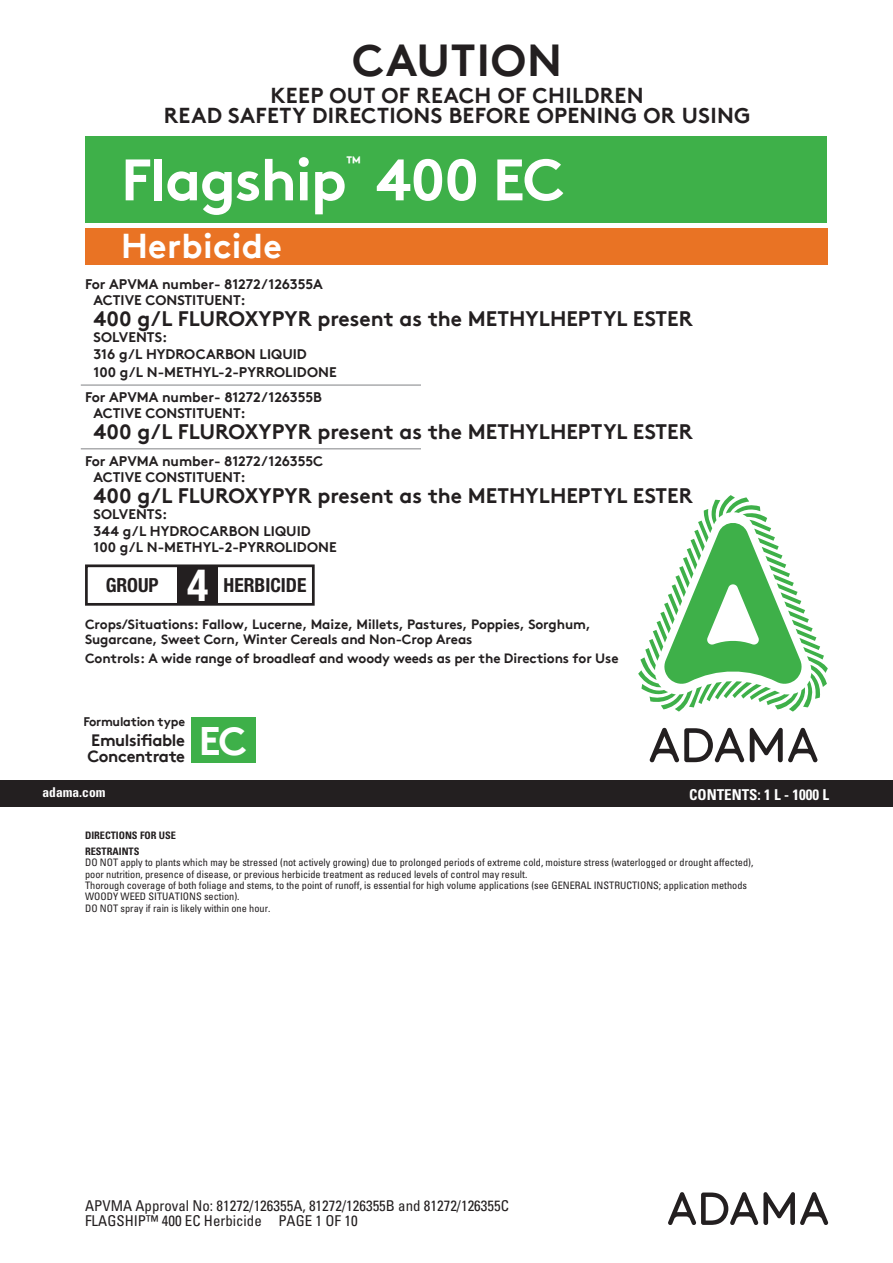
<style>
.page{position:relative;width:893px;height:1263px;background:#fff}
.page>*{position:absolute;margin:0;border:0;box-sizing:border-box;transform-origin:0 0}
.t1{font:700 58.35px "Brown TT";letter-spacing:-.02em;color:#fff}
.t2{font:700 44.85px "Brown TT";letter-spacing:.02em;color:#231f20}
.t3{font:700 condensed 44.25px "Helvetica Neue";color:#fff}
.t4{font:700 39.75px "Brown TT";color:#fff}
.t5{font:700 34.5px "Brown TT";letter-spacing:.01em;color:#fff}
.t6{font:700 21.6px/20.1px "Brown TT";letter-spacing:.015em;color:#231f20;text-align:center}
.t7{font:700 21px "Brown TT";color:#231f20}
.t8{font:700 condensed 19.5px "Helvetica Neue";color:#231f20}
.t9{font:700 18px "Brown TT";color:#fff}
.t10{font:700 16.5px/16.5px "Brown TT";letter-spacing:-.02em;color:#231f20}
.t11{font:700 condensed 15px "Univers";color:#fff}
.t12{font:condensed 14.85px/15.8px "Univers";color:#231f20}
.t13{font:700 13.95px/16.5px "Brown TT";color:#231f20}
.t14{font:700 13.5px/15px "Brown TT";letter-spacing:-.01em;color:#231f20}
.t15{font:700 condensed 13.5px "Univers";color:#fff}
.t16{font:700 12.45px "Brown TT";letter-spacing:-.02em;color:#231f20}
.t17{font:condensed 10.35px/11.4px "Univers";color:#231f20}
.t18{font:700 condensed 10.35px/16px "Univers";color:#231f20}
</style>
<div class="page">
<svg style="left:668px;top:1192px;width:160px;height:33px"></svg>
<div style="left:85px;top:136px;width:742px;height:86px;background:#3eb049"></div>
<div style="left:85px;top:228px;width:743px;height:36px;background:#e97324"></div>
<div style="left:0;top:780px;width:893px;height:26px;background:#231f20"></div>
<svg style="left:638px;top:495px;width:190px;height:217px"></svg>
<svg style="left:650px;top:728px;width:94px;height:34px"></svg>
<svg style="left:750px;top:728px;width:67px;height:34px"></svg>
<div style="left:177px;top:566px;width:41px;height:38px;background:#231f20"></div>
<div style="left:85px;top:564px;width:230px;height:42px;border:3px solid #231f20"></div>
<div style="left:191px;top:717px;width:65px;height:45px;background:#3eb049"></div>
<hr style="left:81px;top:385px;width:340px;height:1px;background:#808285">
<hr style="left:81px;top:448px;width:340px;height:1px;background:#808285">
<h2 class="t2" style="left:352px;top:33px;width:211px">CAUTION</h2>
<h3 class="t6" style="left:164px;top:85px;width:588px">KEEP OUT OF REACH OF CHILDREN<br>READ SAFETY DIRECTIONS BEFORE OPENING OR USING</h3>
<h1 class="t1" style="left:121px;top:144px;width:227px">Flagship</h1>
<h3 class="t9" style="left:346px;top:152px;width:17px">™</h3>
<h1 class="t1" style="left:376px;top:144px;width:190px">400 EC</h1>
<h3 class="t5" style="left:121px;top:224px;width:162px">Herbicide</h3>
<h3 class="t13" style="left:94px;top:275px;width:231px;text-indent:-8px">For APVMA number- 81272/126355A<br>ACTIVE CONSTITUENT:</h3>
<h3 class="t7" style="left:94px;top:306px;width:601px">400 g/L FLUROXYPYR present as the METHYLHEPTYL ESTER</h3>
<h3 class="t13" style="left:94px;top:329px;width:215px">SOLVENTS:<br>316 g/L HYDROCARBON LIQUID</h3>
<h3 class="t13" style="left:85px;top:359px;width:253px;line-height:25px;text-indent:8px">100 g/L N-METHYL-2-PYRROLIDONE<br>For APVMA number- 81272/126355B</h3>
<h3 class="t13" style="left:94px;top:405px;width:154px">ACTIVE CONSTITUENT:</h3>
<h3 class="t7" style="left:94px;top:419px;width:601px">400 g/L FLUROXYPYR present as the METHYLHEPTYL ESTER</h3>
<h3 class="t13" style="left:94px;top:452px;width:231px;text-indent:-8px">For APVMA number- 81272/126355C<br>ACTIVE CONSTITUENT:</h3>
<h3 class="t7" style="left:94px;top:483px;width:601px">400 g/L FLUROXYPYR present as the METHYLHEPTYL ESTER</h3>
<h3 class="t13" style="left:94px;top:506px;width:245px">SOLVENTS:<br>344 g/L HYDROCARBON LIQUID<br>100 g/L N-METHYL-2-PYRROLIDONE</h3>
<h3 class="t8" style="left:106px;top:574px;width:55px">GROUP</h3>
<h3 class="t3" style="left:187px;top:558px;width:23px">4</h3>
<h3 class="t8" style="left:223px;top:574px;width:84px">HERBICIDE</h3>
<h3 class="t14" style="left:85px;top:617px;width:507px">Crops/Situations: Fallow, Lucerne, Maize, Millets, Pastures, Poppies, Sorghum,<br>Sugarcane, Sweet Corn, Winter Cereals and Non-Crop Areas</h3>
<h3 class="t14" style="left:85px;top:651px;width:535px">Controls: A wide range of broadleaf and woody weeds as per the Directions for Use</h3>
<p class="t16" style="left:83px;top:714px;width:103px">Formulation type</p>
<h3 class="t10" style="left:87px;top:732px;width:99px">Emulsifiable<br>Concentrate</h3>
<h3 class="t4" style="left:199px;top:716px;width:50px">EC</h3>
<h3 class="t15" style="left:43px;top:784px;width:64px">adama.com</h3>
<h3 class="t11" style="left:689px;top:785px;width:141px">CONTENTS: 1 L - 1000 L</h3>
<p class="t18" style="left:85px;top:827px;width:93px">DIRECTIONS FOR USE<br>RESTRAINTS</p>
<p class="t17" style="left:85px;top:856px;width:670px">DO NOT apply to plants which may be stressed (not actively growing) due to prolonged periods of extreme cold, moisture stress (waterlogged or drought affected), poor nutrition, presence of disease, or previous herbicide treatment as reduced levels of control may result.<br>Thorough coverage of both foliage and stems, to the point of runoff, is essential for high volume applications (see GENERAL INSTRUCTIONS; application methods WOODY WEED SITUATIONS section).<br>DO NOT spray if rain is likely within one hour.</p>
<h3 class="t12" style="left:85px;top:1197px;width:425px">APVMA Approval No: 81272/126355A, 81272/126355B and 81272/126355C<br>FLAGSHIP™ 400 EC Herbicide PAGE 1 OF 10</h3>
</div>
